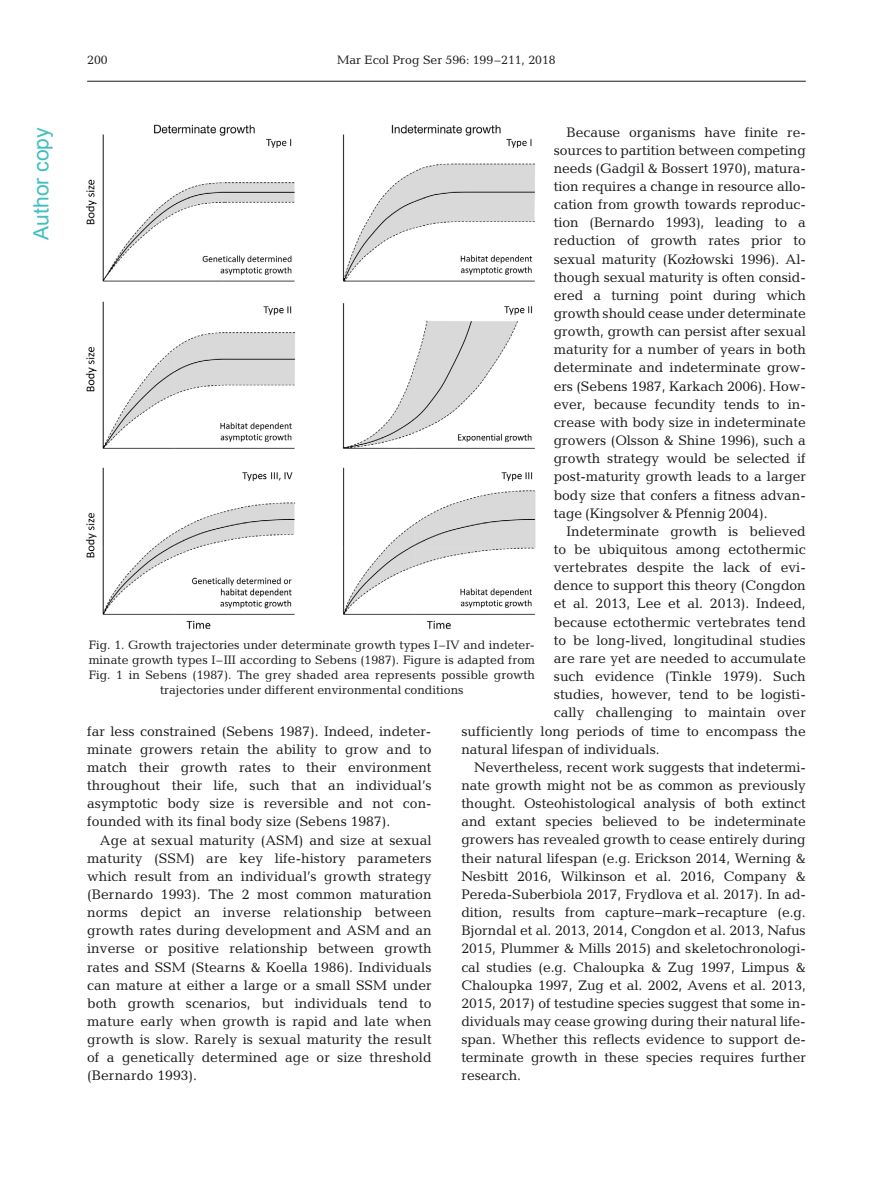
<style>
.page{position:relative;width:893px;height:1178px;background:#fff}
.page>*{position:absolute;margin:0;border:0;box-sizing:border-box;transform-origin:0 0}
.t1{font:21px "Arial";color:#40bfbf}
.t2{font:13.95px/18.1px "Candida";letter-spacing:-.005em;color:#1b1c20;text-align:justify}
.t3{font:12.3px/14.7px "Candida";color:#1b1c20;text-align:center}
</style>
<div class="page">
<hr style="left:87px;top:81px;width:719px;height:1px;background:#1b1c20">
<img style="left:85px;top:124px;width:451px;height:505px">
<h1 class="t1" style="left:27px;top:240px;width:114px;rotate:-90deg">Author copy</h1>
<p class="t3" style="left:87px;top:53px;width:22px">200</p>
<p class="t3" style="left:337px;top:53px;width:220px">Mar Ecol Prog Ser 596: 199–211, 2018</p>
<p class="t2" style="left:554px;top:124px;width:254px;text-indent:13px">Because organisms have finite re&shy;sources to partition between competing needs (Gadgil &amp; Bossert 1970), matura&shy;tion requires a change in resource allo&shy;cation from growth towards reproduc&shy;tion (Bernardo 1993), leading to a reduction of growth rates prior to sexual maturity (Kozłowski 1996). Al&shy;though sexual maturity is often consid&shy;ered a turning point during which growth should cease under determinate growth, growth can persist after sexual maturity for a number of years in both determinate and indeterminate grow&shy;ers (Sebens 1987, Karkach 2006). How&shy;ever, because fecundity tends to in&shy;crease with body size in indeterminate growers (Olsson &amp; Shine 1996), such a growth strategy would be selected if post-maturity growth leads to a larger body size that confers a fitness advan&shy;tage (Kingsolver &amp; Pfennig 2004).</p>
<p class="t2" style="left:567px;top:523px;width:241px">Indeterminate growth is believed</p>
<p class="t2" style="left:554px;top:542px;width:253px">to be ubiquitous among ectothermic</p>
<p class="t2" style="left:554px;top:560px;width:253px">vertebrates despite the lack of evi-</p>
<p class="t2" style="left:554px;top:578px;width:253px">dence to support this theory (Congdon</p>
<p class="t2" style="left:554px;top:596px;width:254px">et al. 2013, Lee et al. 2013). Indeed,</p>
<p class="t2" style="left:554px;top:614px;width:254px">because ectothermic vertebrates tend</p>
<p class="t2" style="left:554px;top:632px;width:253px">to be long-lived, longitudinal studies</p>
<p class="t2" style="left:554px;top:650px;width:253px">are rare yet are needed to accumulate</p>
<p class="t2" style="left:554px;top:669px;width:253px">such evidence (Tinkle 1979). Such</p>
<p class="t2" style="left:554px;top:687px;width:253px">studies, however, tend to be logisti-</p>
<p class="t2" style="left:554px;top:705px;width:253px">cally challenging to maintain over</p>
<p class="t2" style="left:461px;top:723px;width:346px">sufficiently long periods of time to encompass the</p>
<p class="t2" style="left:461px;top:741px;width:200px">natural lifespan of individuals.</p>
<p class="t2" style="left:474px;top:759px;width:333px">Nevertheless, recent work suggests that indetermi-</p>
<p class="t2" style="left:461px;top:778px;width:346px">nate growth might not be as common as previously</p>
<p class="t2" style="left:461px;top:796px;width:346px">thought. Osteohistological analysis of both extinct</p>
<p class="t2" style="left:461px;top:814px;width:346px">and extant species believed to be indeterminate</p>
<p class="t2" style="left:461px;top:832px;width:346px">growers has revealed growth to cease entirely during</p>
<p class="t2" style="left:461px;top:850px;width:346px">their natural lifespan (e.g. Erickson 2014, Werning &amp;</p>
<p class="t2" style="left:461px;top:868px;width:346px">Nesbitt 2016, Wilkinson et al. 2016, Company &amp;</p>
<p class="t2" style="left:461px;top:886px;width:346px">Pereda-Suberbiola 2017, Frydlova et al. 2017). In ad-</p>
<p class="t2" style="left:461px;top:905px;width:346px">dition, results from capture− mark− recapture (e.g.</p>
<p class="t2" style="left:461px;top:923px;width:346px">Bjorndal et al. 2013, 2014, Congdon et al. 2013, Nafus</p>
<p class="t2" style="left:461px;top:941px;width:346px">2015, Plummer &amp; Mills 2015) and skeleto chronologi -</p>
<p class="t2" style="left:461px;top:959px;width:346px">cal studies (e.g. Chaloupka &amp; Zug 1997, Limpus &amp;</p>
<p class="t2" style="left:461px;top:977px;width:346px">Chaloupka 1997, Zug et al. 2002, Avens et al. 2013,</p>
<p class="t2" style="left:461px;top:995px;width:346px">2015, 2017) of testudine species suggest that some in-</p>
<p class="t2" style="left:461px;top:1013px;width:346px">dividuals may cease growing during their natural life-</p>
<p class="t2" style="left:461px;top:1032px;width:346px">span. Whether this reflects evidence to support de -</p>
<p class="t2" style="left:461px;top:1050px;width:346px">terminate growth in these species requires further</p>
<p class="t2" style="left:461px;top:1068px;width:61px">research.</p>
<p class="t3" style="left:89px;top:639px;width:448px">Fig. 1. Growth trajectories under determinate growth types I–IV and indeter&shy;minate growth types I–III according to Sebens (1987). Figure is adapted from Fig. 1 in Sebens (1987). The grey shaded area represents possible growth trajectories under different environmental conditions</p>
<p class="t2" style="left:87px;top:723px;width:346px">far less constrained (Sebens 1987). Indeed, indeter&shy;minate growers retain the ability to grow and to match their growth rates to their environment throughout their life, such that an individual’s asymptotic body size is reversible and not con&shy;founded with its final body size (Sebens 1987).</p>
<p class="t2" style="left:87px;top:832px;width:346px;text-indent:13px">Age at sexual maturity (ASM) and size at sexual maturity (SSM) are key life-history parameters which result from an individual’s growth strategy (Bernardo 1993). The 2 most common maturation norms depict an inverse relationship between growth rates during development and ASM and an inverse or positive relationship between growth rates and SSM (Stearns &amp; Koella 1986). Individuals can mature at either a large or a small SSM under both growth scenarios, but individuals tend to mature early when growth is rapid and late when growth is slow. Rarely is sexual maturity the result of a genetically determined age or size threshold (Bernardo 1993).</p>
</div>
